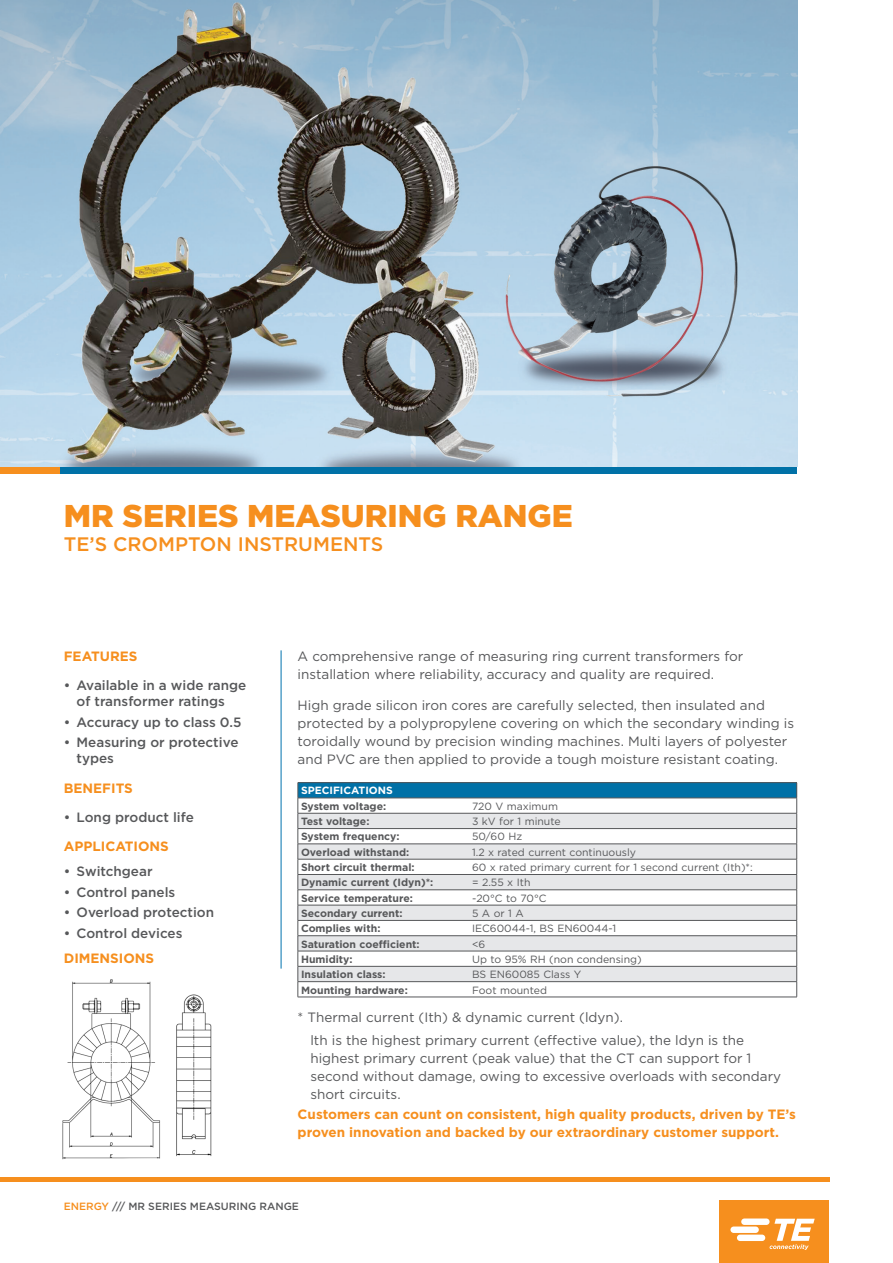
<style>
.page{position:relative;width:893px;height:1263px;background:#fff}
.page>*{position:absolute;margin:0;border:0;box-sizing:border-box;transform-origin:0 0}
.PS_Cover_2_Headline{font:900 31.5px "Gotham";color:#f68f1e}
.t1{font:500 19.5px "Gotham";color:#f68f1e}
.Instructional_copy{font:13.5px/18px "Gotham";color:#57585a}
.Instructional_copy-2{font:500 13.5px/16.2px "Gotham";color:#57585a}
.Cover_-_Closing_Copy{font:700 13.5px/18px "Gotham";color:#f68f1e}
.Main_Sub_titles{font:700 10.5px "Gotham";color:#57585a}
.Main_Sub_titles-2{font:10.5px "Gotham";color:#57585a}
.PS_Footer_Info{font:500 10.5px "Gotham";color:#57585a}
.PS_Body_Copy{font:700 10.5px "Gotham";color:#fff}
.s1{color:#f68f1e}
</style>
<div class="page">
<div style="left:60px;top:466px;width:737px;height:8px;background:#0071a7"></div>
<div style="left:0;top:466px;width:60px;height:8px;background:#f68f1e"></div>
<svg style="left:176px;top:994px;width:36px;height:163px"></svg>
<img style="left:62px;top:979px;width:98px;height:181px">
<div style="left:298px;top:783px;width:499px;height:15px;background:#0071a7"></div>
<svg style="left:299px;top:812px;width:497px;height:185px"></svg>
<svg style="left:299px;top:814px;width:497px;height:167px;fill:#e6e7e9"></svg>
<hr style="left:298px;top:782px;width:499px;height:1px;background:#57585a">
<hr style="left:298px;top:798px;width:499px;height:1px;background:#57585a">
<hr style="left:298px;top:813px;width:499px;height:1px;background:#57585a">
<hr style="left:298px;top:828px;width:499px;height:1px;background:#57585a">
<hr style="left:298px;top:844px;width:499px;height:1px;background:#57585a">
<hr style="left:298px;top:859px;width:499px;height:1px;background:#57585a">
<hr style="left:298px;top:874px;width:499px;height:1px;background:#57585a">
<hr style="left:298px;top:889px;width:499px;height:1px;background:#57585a">
<hr style="left:298px;top:905px;width:499px;height:1px;background:#57585a">
<hr style="left:298px;top:920px;width:499px;height:1px;background:#57585a">
<hr style="left:298px;top:935px;width:499px;height:1px;background:#57585a">
<hr style="left:298px;top:951px;width:499px;height:1px;background:#57585a">
<hr style="left:298px;top:966px;width:499px;height:1px;background:#57585a">
<hr style="left:298px;top:981px;width:499px;height:1px;background:#57585a">
<svg style="left:298px;top:783px;width:1px;height:214px"></svg>
<svg style="left:796px;top:783px;width:1px;height:214px"></svg>
<hr style="left:298px;top:997px;width:499px;height:1px;background:#57585a">
<img style="left:0;top:0;width:797px;height:466px">
<hr style="left:0;top:1177px;width:829px;height:4px;background:#f68f1e">
<div style="left:720px;top:1201px;width:109px;height:62px;background:#f68f1e"></div>
<svg style="left:730px;top:1218px;width:85px;height:32px"></svg>
<hr style="left:281px;top:650px;width:1px;height:318px;background:#0073ae">
<p class="PS_Cover_2_Headline" style="left:64px;top:494px;width:510px">MR SERIES MEASURING RANGE</p>
<p class="t1" style="left:64px;top:532px;width:321px">TE’S CROMPTON INSTRUMENTS</p>
<p class="Cover_-_Closing_Copy" style="left:64px;top:647px;width:75px">FEATURES</p>
<p class="Instructional_copy-2" style="left:77px;top:677px;width:171px;text-indent:-13px">• Available in a wide range of transformer ratings</p>
<p class="Instructional_copy-2" style="left:64px;top:714px;width:179px">• Accuracy up to class 0.5</p>
<p class="Instructional_copy-2" style="left:77px;top:734px;width:163px;text-indent:-13px">• Measuring or protective types</p>
<p class="Cover_-_Closing_Copy" style="left:64px;top:779px;width:71px">BENEFITS</p>
<p class="Instructional_copy-2" style="left:64px;top:809px;width:132px">• Long product life</p>
<p class="Cover_-_Closing_Copy" style="left:64px;top:837px;width:107px">APPLICATIONS</p>
<p class="Instructional_copy-2" style="left:64px;top:863px;width:90px">• Switchgear</p>
<p class="Instructional_copy-2" style="left:64px;top:883px;width:113px">• Control panels</p>
<p class="Instructional_copy-2" style="left:64px;top:904px;width:152px">• Overload protection</p>
<p class="Instructional_copy-2" style="left:64px;top:924px;width:120px">• Control devices</p>
<p class="Cover_-_Closing_Copy" style="left:64px;top:949px;width:92px">DIMENSIONS</p>
<p class="Instructional_copy" style="left:298px;top:647px;width:447px">A comprehensive range of measuring ring current transformers for installation where reliability, accuracy and quality are required.</p>
<p class="Instructional_copy" style="left:298px;top:696px;width:498px">High grade silicon iron cores are carefully selected, then insulated and protected by a polypropylene covering on which the secondary winding is toroidally wound by precision winding machines. Multi layers of polyester and PVC are then applied to provide a tough moisture resistant coating.</p>
<p class="PS_Body_Copy" style="left:301px;top:784px;width:93px">SPECIFICATIONS</p>
<p class="Main_Sub_titles" style="left:301px;top:799px;width:87px">System voltage:</p>
<p class="Main_Sub_titles-2" style="left:472px;top:799px;width:87px">720 V maximum</p>
<p class="Main_Sub_titles" style="left:301px;top:814px;width:70px">Test voltage:</p>
<p class="Main_Sub_titles-2" style="left:472px;top:815px;width:90px">3 kV for 1 minute</p>
<p class="Main_Sub_titles" style="left:301px;top:830px;width:100px">System frequency:</p>
<p class="Main_Sub_titles-2" style="left:472px;top:830px;width:52px">50/60 Hz</p>
<p class="Main_Sub_titles" style="left:301px;top:845px;width:110px">Overload withstand:</p>
<p class="Main_Sub_titles-2" style="left:472px;top:845px;width:165px">1.2 x rated current continuously</p>
<p class="Main_Sub_titles" style="left:301px;top:860px;width:115px">Short circuit thermal:</p>
<p class="Main_Sub_titles-2" style="left:472px;top:860px;width:282px">60 x rated primary current for 1 second current (Ith)*:</p>
<p class="Main_Sub_titles" style="left:301px;top:876px;width:134px">Dynamic current (Idyn)*:</p>
<p class="Main_Sub_titles-2" style="left:472px;top:876px;width:60px">= 2.55 x Ith</p>
<p class="Main_Sub_titles" style="left:301px;top:891px;width:113px">Service temperature:</p>
<p class="Main_Sub_titles-2" style="left:472px;top:891px;width:76px">-20°C to 70°C</p>
<p class="Main_Sub_titles" style="left:301px;top:906px;width:103px">Secondary current:</p>
<p class="Main_Sub_titles-2" style="left:472px;top:906px;width:53px">5 A or 1 A</p>
<p class="Main_Sub_titles" style="left:301px;top:921px;width:81px">Complies with:</p>
<p class="Main_Sub_titles-2" style="left:472px;top:922px;width:146px">IEC60044-1, BS EN60044-1</p>
<p class="Main_Sub_titles" style="left:301px;top:937px;width:120px">Saturation coefficient:</p>
<p class="Main_Sub_titles-2" style="left:472px;top:937px;width:15px">&lt;6</p>
<p class="Main_Sub_titles" style="left:301px;top:952px;width:53px">Humidity:</p>
<p class="Main_Sub_titles-2" style="left:472px;top:952px;width:171px">Up to 95% RH (non condensing)</p>
<p class="Main_Sub_titles" style="left:301px;top:967px;width:86px">Insulation class:</p>
<p class="Main_Sub_titles-2" style="left:472px;top:968px;width:111px">BS EN60085 Class Y</p>
<p class="Main_Sub_titles" style="left:301px;top:983px;width:108px">Mounting hardware:</p>
<p class="Main_Sub_titles-2" style="left:472px;top:983px;width:76px">Foot mounted</p>
<p class="Instructional_copy" style="left:298px;top:1008px;width:327px">* Thermal current (Ith) &amp; dynamic current (ldyn).</p>
<p class="Instructional_copy" style="left:310px;top:1030px;width:472px">lth is the highest primary current (effective value), the ldyn is the highest primary current (peak value) that the CT can support for 1 second without damage, owing to excessive overloads with secondary short circuits.</p>
<p class="Cover_-_Closing_Copy" style="left:298px;top:1105px;width:500px">Customers can count on consistent, high quality products, driven by TE’s proven innovation and backed by our extraordinary customer support.</p>
<p class="PS_Footer_Info" style="left:64px;top:1199px;width:237px"><span class="s1">ENERGY</span> /// MR SERIES MEASURING RANGE</p>
</div>
